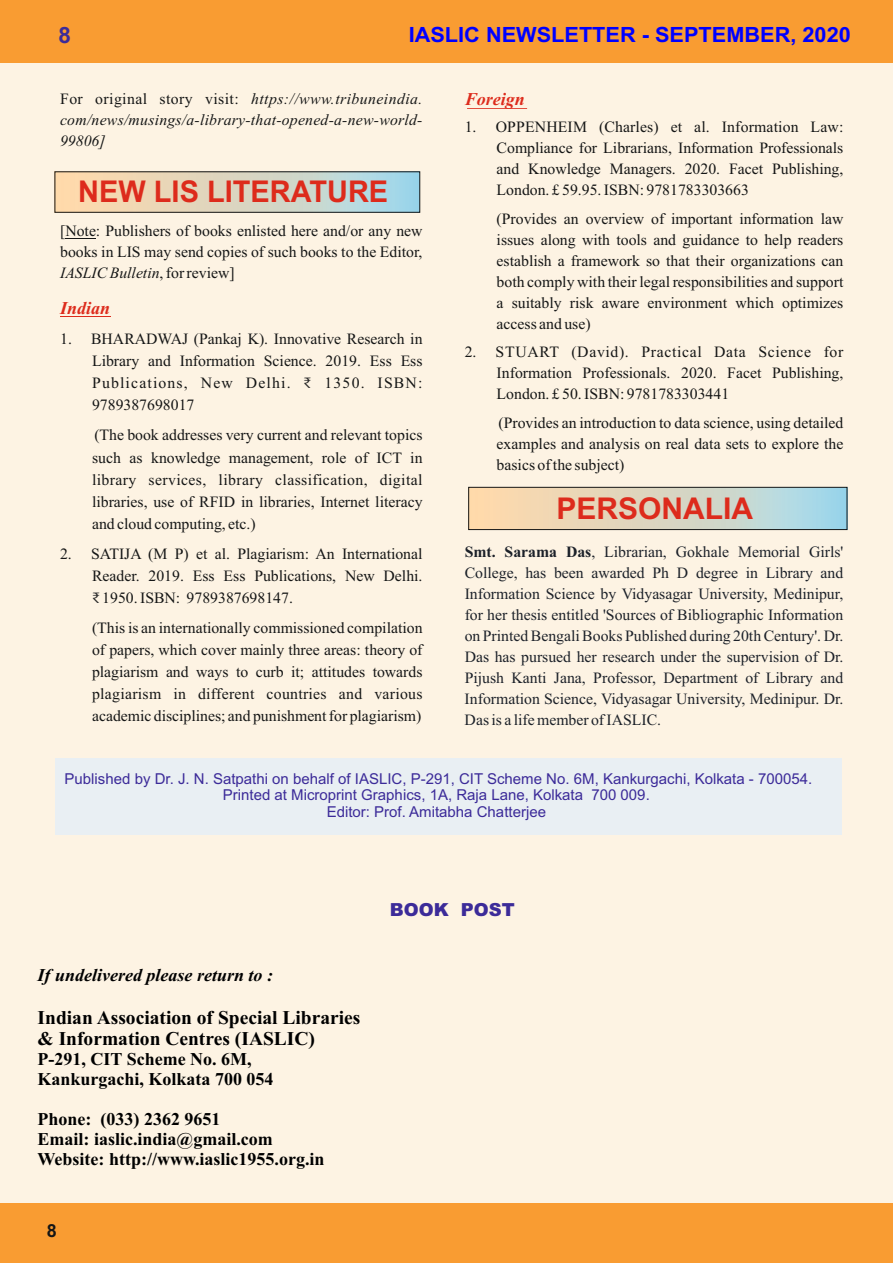
<style>
.page{position:relative;width:893px;height:1263px;background:#fff}
.page>*{position:absolute;margin:0;border:0;box-sizing:border-box;transform-origin:0 0}
.t1{font:700 30px "Arial";color:#dd2b1c}
.t2{font:700 22.5px "Arial";color:#3c2b99}
.t3{font:700 21px "Arial";color:#00f;scale:1.04 1}
.t4{font:700 19.5px/21.6px "Times New Roman";color:#000}
.t5{font:700 18px/20px "Times New Roman";color:#000}
.t6{font:italic 700 18px "Times New Roman";color:#000}
.t7{font:italic 700 18px "Times New Roman";color:#dd2b1c}
.t8{font:900 18px "Arial";color:#3c2b99}
.t9{font:700 18px "Arial";color:#151616}
.t10{font:15.75px/21px "Times New Roman";color:#151616;text-align:justify}
.t11{font:15.75px/21px "Times New Roman";color:#1c2129;text-align:justify}
.t12{font:italic 15.75px/21px "Times New Roman";letter-spacing:.015em;color:#151616;text-align:justify}
.t13{font:15.75px "Times New Roman";letter-spacing:.03em;color:#151616}
.t14{font:15.75px "Times New Roman";letter-spacing:.075em;color:#151616}
.t15{font:15.75px "Times New Roman";color:#292929}
.t16{font:15px/16.6px "Arial";color:#3c2b99;text-align:center}
.s1{font-style:italic}
.s2{color:#292929}
.s3{font-weight:700}
</style>
<div class="page">
<div style="left:0;top:63px;width:893px;height:1193px;background:#fdf3e3"></div>
<div style="left:0;top:0;width:893px;height:63px;background:#f99c32"></div>
<div style="left:0;top:1203px;width:893px;height:59px;background:#f99c32"></div>
<hr style="left:65px;top:238px;width:31px;height:1px;background:#151616">
<hr style="left:60px;top:316px;width:50px;height:1px;background:#dd2b1c">
<div style="left:56px;top:758px;width:786px;height:76px;background:#e9eff3"></div>
<hr style="left:467px;top:108px;width:60px;height:1px;background:#dd2b1c">
<div style="left:469px;top:487px;width:378px;height:43px;background:linear-gradient(to right,#ffd7a4,#a7d7e7)"></div>
<div style="left:468px;top:487px;width:379px;height:43px;border:1px solid #151616"></div>
<div style="left:55px;top:172px;width:365px;height:40px;background:linear-gradient(to right,#ffd7a4,#a7d7e7)"></div>
<h2 class="t2" style="left:58px;top:26px;width:14px">8</h2>
<h3 class="t3" style="left:409px;top:27px;width:427px">IASLIC NEWSLETTER - SEPTEMBER, 2020</h3>
<p class="t12" style="left:60px;top:90px;width:364px;text-indent:191px">https://www.tribuneindia. com/news/musings/a-library-that-opened-a-new-world-99806]</p>
<p class="t13" style="left:60px;top:93px;width:180px">For original story visit:</p>
<h1 class="t1" style="left:78px;top:180px;width:311px">NEW LIS LITERATURE</h1>
<p class="t10" style="left:60px;top:222px;width:364px">[Note: Publishers of books enlisted here and/or any new books in LIS may send copies of such books to the Editor, <span class="s1">IASLIC Bulletin</span>, for review]</p>
<p class="t7" style="left:60px;top:302px;width:52px">Indian</p>
<p class="t10" style="left:92px;top:329px;width:332px;line-height:22px;text-indent:-32px">1. BHARADWAJ (Pankaj K). Innovative Research in Library and Information Science. 2019. Ess Ess Publications, New Delhi.</p>
<p class="t14" style="left:325px;top:377px;width:100px">1350. ISBN:</p>
<p class="t10" style="left:92px;top:392px;width:332px;line-height:30px">9789387698017<br>(The book addresses very current and relevant topics</p>
<p class="t10" style="left:92px;top:448px;width:332px;line-height:22px">such as knowledge management, role of ICT in library services, library classification, digital libraries, use of RFID in libraries, Internet literacy and cloud computing, etc.)</p>
<p class="t10" style="left:92px;top:544px;width:332px;line-height:22px;text-indent:-32px">2. SATIJA (M P) et al. Plagiarism: An International Reader. 2019. Ess Ess Publications, New Delhi. <span class="s2">₹</span>1950. ISBN: 9789387698147.</p>
<p class="t10" style="left:92px;top:618px;width:332px;line-height:22px">(This is an internationally commissioned compilation of papers, which cover mainly three areas: theory of plagiarism and ways to curb it; attitudes towards plagiarism in different countries and various academic disciplines; and punishment for plagiarism)</p>
<p class="t15" style="left:304px;top:377px;width:9px">₹</p>
<p class="t7" style="left:465px;top:93px;width:62px">Foreign</p>
<p class="t10" style="left:497px;top:118px;width:348px;text-indent:-32px">1. OPPENHEIM (Charles) et al. Information Law:<br>Compliance for Librarians, Information Professionals and Knowledge Managers. 2020. Facet Publishing, London. £ 59.95. ISBN: 9781783303663</p>
<p class="t10" style="left:497px;top:210px;width:348px">(Provides an overview of important information law issues along with tools and guidance to help readers establish a framework so that their organizations can both comply with their legal responsibilities and support a suitably risk aware environment which optimizes access and use)</p>
<p class="t10" style="left:497px;top:343px;width:348px;text-indent:-32px">2. STUART (David). Practical Data Science for Information Professionals. 2020. Facet Publishing, London. £ 50. ISBN: 9781783303441</p>
<p class="t10" style="left:497px;top:414px;width:348px">(Provides an introduction to data science, using detailed examples and analysis on real data sets to explore the basics of the subject)</p>
<h1 class="t1" style="left:556px;top:497px;width:198px">PERSONALIA</h1>
<p class="t11" style="left:465px;top:543px;width:380px"><span class="s3">Smt. Sarama Das</span>, Librarian, Gokhale Memorial Girls' College, has been awarded Ph D degree in Library and Information Science by Vidyasagar University, Medinipur, for her thesis entitled 'Sources of Bibliographic Information on Printed Bengali Books Published during 20th Century'. Dr.<br>Das has pursued her research under the supervision of Dr.<br>Pijush Kanti Jana, Professor, Department of Library and Information Science, Vidyasagar University, Medinipur. Dr.<br>Das is a life member of IASLIC.</p>
<p class="t16" style="left:65px;top:771px;width:749px">Published by Dr. J. N. Satpathi on behalf of IASLIC, P-291, CIT Scheme No. 6M, Kankurgachi, Kolkata - 700054.<br>Printed at Microprint Graphics, 1A, Raja Lane, Kolkata 700 009.<br>Editor: Prof. Amitabha Chatterjee</p>
<p class="t6" style="left:38px;top:968px;width:237px">If undelivered please return to :</p>
<p class="t4" style="left:38px;top:1008px;width:324px">Indian Association of Special Libraries &amp; Information Centres (IASLIC)</p>
<p class="t5" style="left:38px;top:1051px;width:238px">P-291, CIT Scheme No. 6M,<br>Kankurgachi, Kolkata 700 054</p>
<p class="t5" style="left:38px;top:1111px;width:289px">Phone: (033) 2362 9651<br>Email: iaslic.india@gmail.com<br>Website: http://www.iaslic1955.org.in</p>
<p class="t9" style="left:47px;top:1224px;width:12px">8</p>
<p class="t8" style="left:390px;top:903px;width:126px">BOOK POST</p>
</div>
